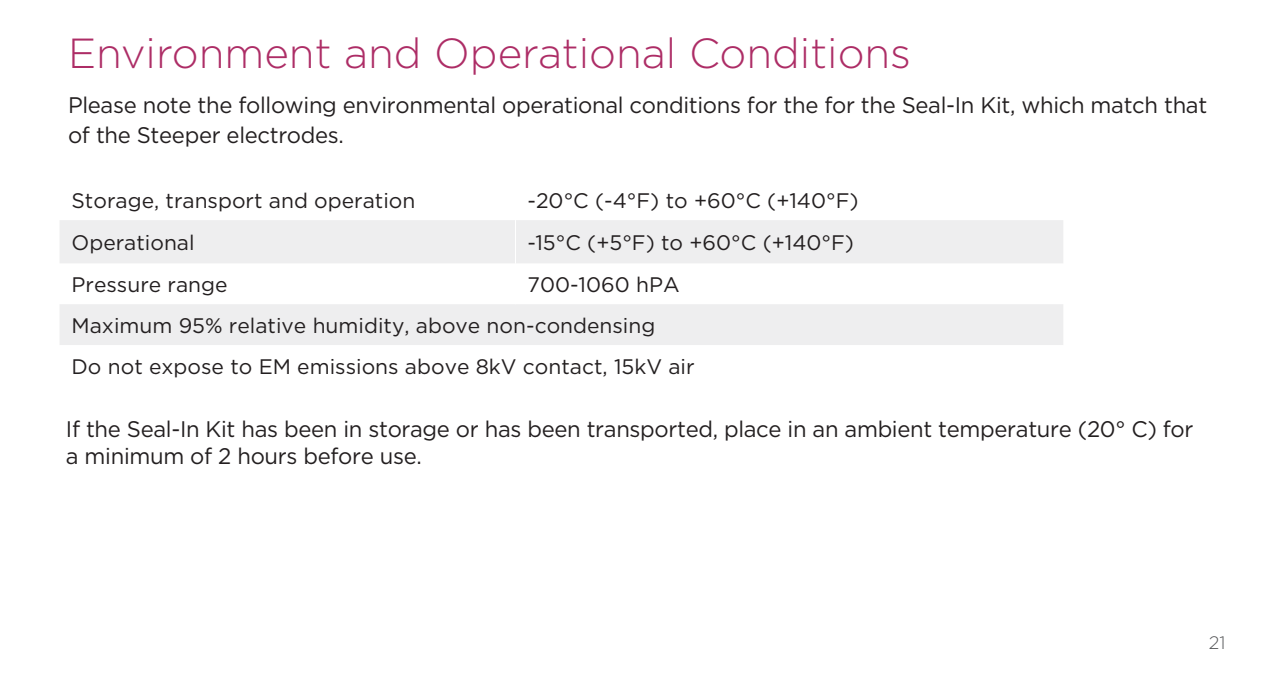
<style>
.page{position:relative;width:1276px;height:698px;background:#fff}
.page>*{position:absolute;margin:0;border:0;box-sizing:border-box;transform-origin:0 0}
.t1{font:300 42px "Gotham";color:#ad2d66}
.t2{font:22.5px/30px "Gotham";letter-spacing:-.015em;color:#231f20}
.Body_Copy{font:21px "Gotham";color:#231f20}
.t3{font:300 18px "Gotham";color:#57585a}
</style>
<div class="page">
<svg style="left:60px;top:220px;width:1003px;height:125px;fill:#eeeeef"></svg>
<hr style="left:515px;top:220px;width:1px;height:43px;background:#fff">
<hr style="left:515px;top:263px;width:1px;height:41px;background:#fff">
<p class="t1" style="left:68px;top:26px;width:844px">Environment and Operational Conditions</p>
<p class="t2" style="left:68px;top:89px;width:1140px">Please note the following environmental operational conditions for the for the Seal-In Kit, which match that of the Steeper electrodes.</p>
<p class="Body_Copy" style="left:72px;top:187px;width:345px">Storage, transport and operation</p>
<p class="Body_Copy" style="left:527px;top:187px;width:333px">-20°C (-4°F) to +60°C (+140°F)</p>
<p class="Body_Copy" style="left:72px;top:229px;width:125px">Operational</p>
<p class="Body_Copy" style="left:527px;top:229px;width:328px">-15°C (+5°F) to +60°C (+140°F)</p>
<p class="Body_Copy" style="left:72px;top:271px;width:158px">Pressure range</p>
<p class="Body_Copy" style="left:527px;top:271px;width:154px">700-1060 hPA</p>
<p class="Body_Copy" style="left:72px;top:312px;width:585px">Maximum 95% relative humidity, above non-condensing</p>
<p class="Body_Copy" style="left:72px;top:353px;width:624px">Do not expose to EM emissions above 8kV contact, 15kV air</p>
<p class="t2" style="left:66px;top:415px;width:1129px;line-height:27px">If the Seal-In Kit has been in storage or has been transported, place in an ambient temperature (20° C) for a minimum of 2 hours before use.</p>
<p class="t3" style="left:1209px;top:630px;width:18px">21</p>
</div>
